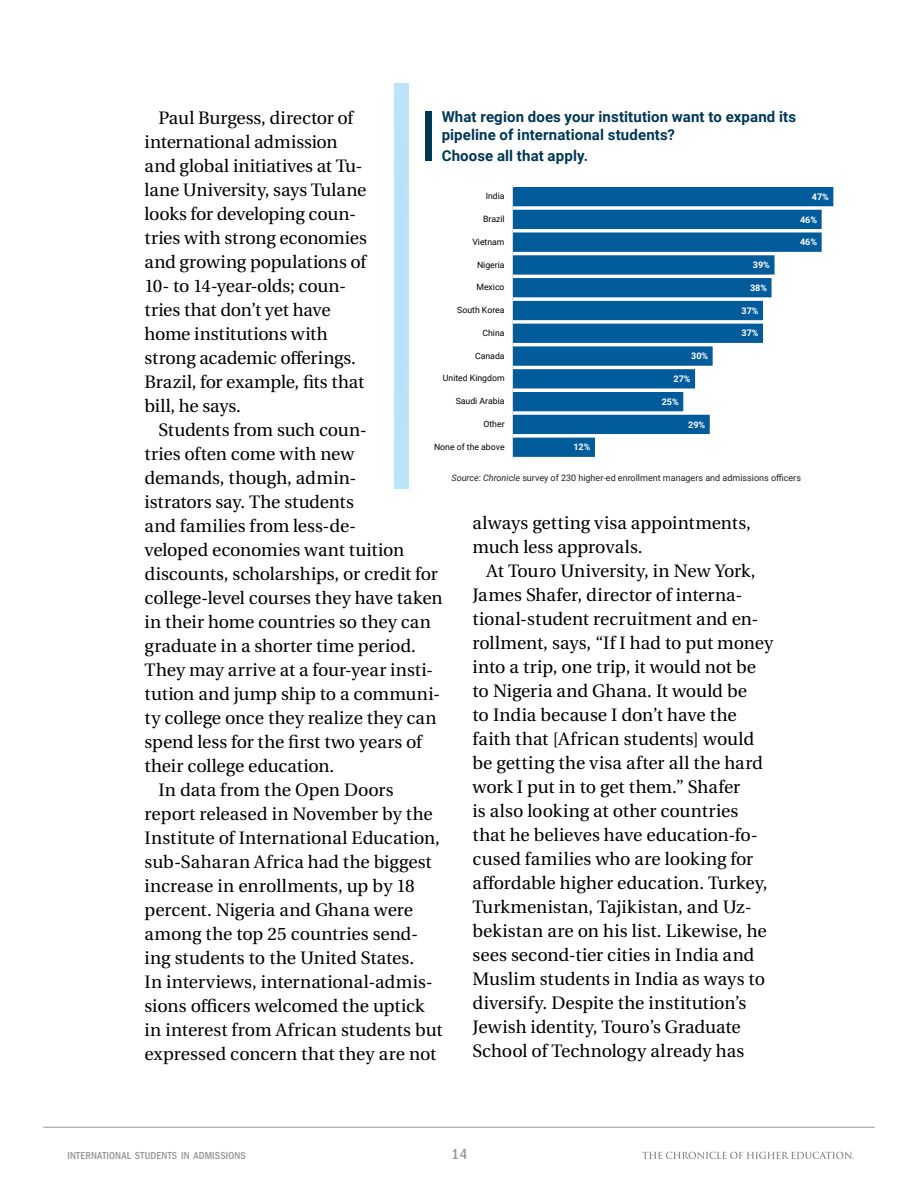
<style>
.page{position:relative;width:918px;height:1188px;background:#fff}
.page>*{position:absolute;margin:0;border:0;box-sizing:border-box;transform-origin:0 0}
._2023_Adobe_RB_Body_Copy{font:18px/24px "Heuristica";color:#000}
.Paragraph_Style_3{font:700 15px/18px "Roboto";letter-spacing:.01em;color:#003757}
.t1{font:500 condensed 15px "ITC Franklin Gothic Std";color:#939598}
.t2{font:500 condensed 10.5px "ITC Franklin Gothic Std";letter-spacing:.01em;color:#939598}
._2023_Research_Brief_Source{font:9px "Roboto";color:#231f20}
.t3{font:700 9px "Roboto";letter-spacing:-.005em;color:#fff}
.t4{font:8.7px "Roboto";color:#000}
.s1{font-style:italic}
</style>
<div class="page">
<hr style="left:43px;top:1127px;width:832px;height:1px;background:#939598">
<svg style="left:642px;top:1152px;width:212px;height:7px"></svg>
<div style="left:394px;top:83px;width:15px;height:405px;background:#b5e0f8"></div>
<div style="left:425px;top:111px;width:7px;height:50px;background:#003757"></div>
<svg style="left:513px;top:187px;width:320px;height:270px;fill:#025c9b"></svg>
<hr style="left:512px;top:185px;width:1px;height:274px;background:#d9d9d9">
<p class="_2023_Adobe_RB_Body_Copy" style="left:145px;top:106px;width:224px;text-indent:14px">Paul Burgess, director of international admission and global initiatives at Tu&shy;lane University, says Tulane looks for developing coun&shy;tries with strong economies and growing populations of<br>10- to 14-year-olds; coun&shy;tries that don’t yet have home institutions with strong academic offerings.<br>Brazil, for example, fits that bill, he says.</p>
<p class="_2023_Adobe_RB_Body_Copy" style="left:145px;top:418px;width:300px;text-indent:14px">Students from such coun-<br>tries often come with new<br>demands, though, admin-<br>istrators say. The students<br>and families from less-de-<br>veloped economies want tuition discounts, scholarships, or credit for college-level courses they have taken in their home countries so they can graduate in a shorter time period.<br>They may arrive at a four-year insti&shy;tution and jump ship to a communi&shy;ty college once they realize they can spend less for the first two years of their college education.</p>
<p class="_2023_Adobe_RB_Body_Copy" style="left:145px;top:778px;width:300px;text-indent:14px">In data from the Open Doors report released in November by the Institute of International Education, sub-Saharan Africa had the biggest increase in enrollments, up by 18 percent. Nigeria and Ghana were among the top 25 countries send&shy;ing students to the United States.<br>In interviews, international-admis&shy;sions officers welcomed the uptick in interest from African students but expressed concern that they are not</p>
<p class="Paragraph_Style_3" style="left:442px;top:107px;width:356px">What region does your institution want to expand its pipeline of international students?</p>
<p class="Paragraph_Style_3" style="left:442px;top:146px;width:148px">Choose all that apply.</p>
<p class="t4" style="left:486px;top:190px;width:20px">India</p>
<p class="t4" style="left:483px;top:213px;width:23px">Brazil</p>
<p class="t4" style="left:472px;top:236px;width:34px">Vietnam</p>
<p class="t4" style="left:477px;top:258px;width:29px">Nigeria</p>
<p class="t4" style="left:477px;top:281px;width:30px">Mexico</p>
<p class="t4" style="left:457px;top:304px;width:49px">South Korea</p>
<p class="t4" style="left:483px;top:327px;width:24px">China</p>
<p class="t4" style="left:475px;top:349px;width:31px">Canada</p>
<p class="t4" style="left:443px;top:372px;width:63px">United Kingdom</p>
<p class="t4" style="left:456px;top:395px;width:50px">Saudi Arabia</p>
<p class="t4" style="left:483px;top:418px;width:23px">Other</p>
<p class="t4" style="left:434px;top:441px;width:72px">None of the above</p>
<p class="_2023_Research_Brief_Source" style="left:451px;top:472px;width:351px"><span class="s1">Source</span>: <span class="s1">Chronicle</span> survey of 230 higher-ed enrollment managers and admissions officers</p>
<p class="t3" style="left:812px;top:190px;width:19px">47%</p>
<p class="t3" style="left:800px;top:213px;width:19px">46%</p>
<p class="t3" style="left:800px;top:236px;width:19px">46%</p>
<p class="t3" style="left:753px;top:259px;width:19px">39%</p>
<p class="t3" style="left:750px;top:281px;width:19px">38%</p>
<p class="t3" style="left:742px;top:304px;width:19px">37%</p>
<p class="t3" style="left:742px;top:327px;width:19px">37%</p>
<p class="t3" style="left:691px;top:350px;width:19px">30%</p>
<p class="t3" style="left:674px;top:373px;width:19px">27%</p>
<p class="t3" style="left:662px;top:395px;width:19px">25%</p>
<p class="t3" style="left:688px;top:418px;width:19px">29%</p>
<p class="t3" style="left:573px;top:441px;width:19px">12%</p>
<p class="_2023_Adobe_RB_Body_Copy" style="left:472px;top:511px;width:280px">always getting visa appointments, much less approvals.</p>
<p class="_2023_Adobe_RB_Body_Copy" style="left:472px;top:559px;width:302px;text-indent:14px">At Touro University, in New York, James Shafer, director of interna&shy;tional-student recruitment and en&shy;rollment, says, “If I had to put money into a trip, one trip, it would not be to Nigeria and Ghana. It would be<br>to India because I don’t have the faith that [African students] would be getting the visa after all the hard work I put in to get them.” Shafer<br>is also looking at other countries that he believes have education-fo&shy;cused families who are looking for affordable higher education. Turkey, Turkmenistan, Tajikistan, and Uz&shy;bekistan are on his list. Likewise, he sees second-tier cities in India and Muslim students in India as ways to diversify. Despite the institution’s Jewish identity, Touro’s Graduate School of Technology already has</p>
<p class="t2" style="left:68px;top:1150px;width:180px">INTERNATIONAL STUDENTS IN ADMISSIONS</p>
<p class="t1" style="left:451px;top:1146px;width:18px">14</p>
</div>
